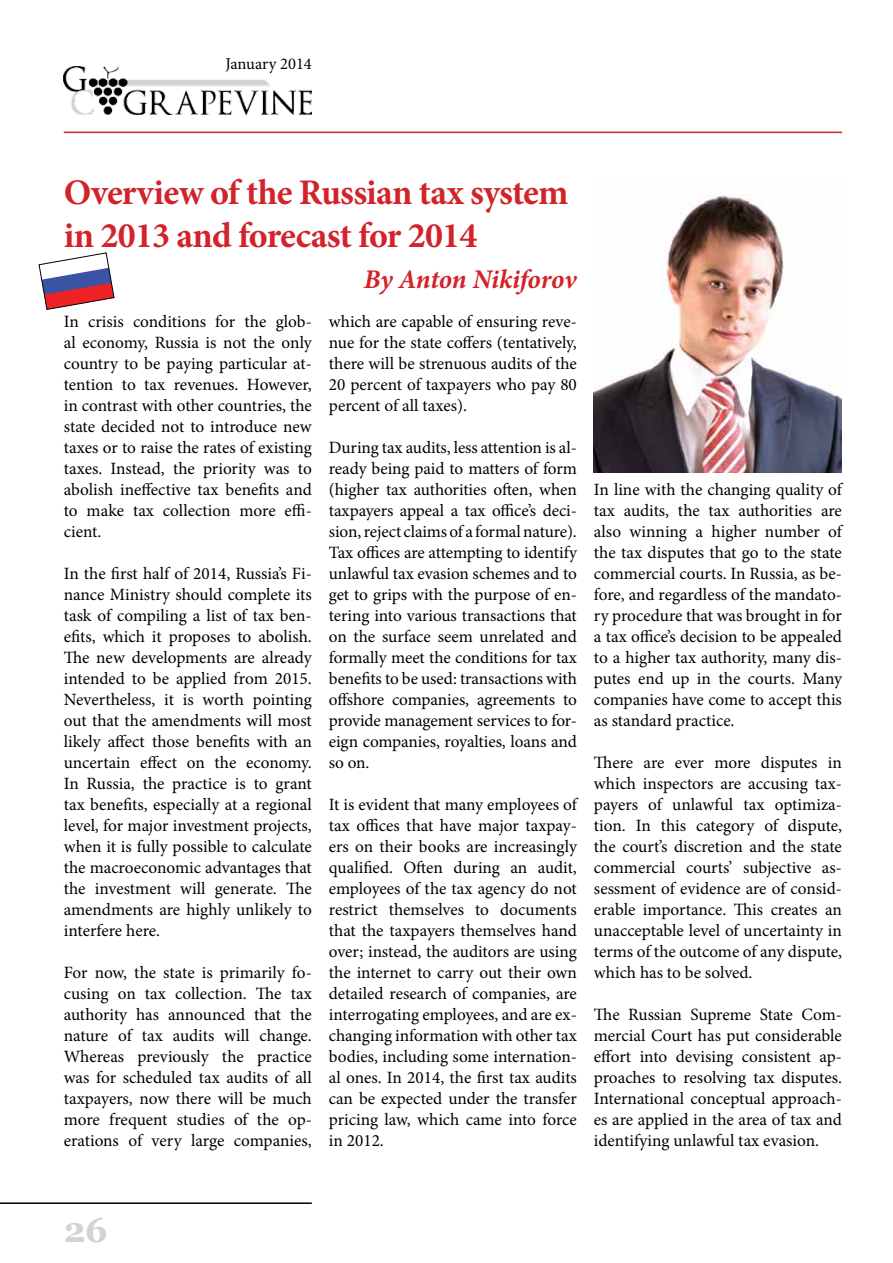
<style>
.page{position:relative;width:893px;height:1263px;background:#fff}
.page>*{position:absolute;margin:0;border:0;box-sizing:border-box;transform-origin:0 0}
.t1{font:700 36px/43.2px "Minion Pro";letter-spacing:-.02em;color:#d2232a}
.t2{font:700 34.95px "Georgia";color:#d1d3d4}
.t3{font:italic 700 27px "Minion Pro";letter-spacing:-.01em;color:#d2232a}
.t4{font:17.25px/21px "Minion Pro";color:#000;text-align:justify}
.t5{font:16.5px "Minion Pro";color:#000}
</style>
<div class="page">
<hr style="left:64px;top:132px;width:778px;height:1px;background:#d2232a">
<hr style="left:0;top:1202px;width:312px;height:2px;background:#000">
<img style="left:64px;top:66px;width:248px;height:48px">
<img style="left:594px;top:194px;width:248px;height:278px">
<svg style="left:39px;top:252px;width:75px;height:58px"></svg>
<p class="t5" style="left:226px;top:53px;width:88px">January 2014</p>
<h1 class="t1" style="left:64px;top:170px;width:506px">Overview of the Russian tax system in 2013 and forecast for 2014</h1>
<h3 class="t3" style="left:364px;top:260px;width:214px">By Anton Nikiforov</h3>
<p class="t4" style="left:64px;top:311px;width:250px">In crisis conditions for the glob&shy;al economy, Russia is not the only country to be paying particular at&shy;tention to tax revenues. However, in contrast with other countries, the state decided not to introduce new taxes or to raise the rates of existing taxes. Instead, the priority was to abolish ineffective tax benefits and to make tax collection more effi&shy;cient.</p>
<p class="t4" style="left:64px;top:563px;width:250px">In the first half of 2014, Russia’s Fi&shy;nance Ministry should complete its task of compiling a list of tax ben&shy;efits, which it proposes to abolish.<br>The new developments are already intended to be applied from 2015.<br>Nevertheless, it is worth pointing out that the amendments will most likely affect those benefits with an uncertain effect on the economy.<br>In Russia, the practice is to grant tax benefits, especially at a regional level, for major investment projects, when it is fully possible to calculate the macroeconomic advantages that the investment will generate. The amendments are highly unlikely to interfere here.</p>
<p class="t4" style="left:64px;top:962px;width:250px">For now, the state is primarily fo&shy;cusing on tax collection. The tax authority has announced that the nature of tax audits will change.<br>Whereas previously the practice was for scheduled tax audits of all taxpayers, now there will be much more frequent studies of the op&shy;erations of very large companies,</p>
<p class="t4" style="left:329px;top:311px;width:250px">which are capable of ensuring reve&shy;nue for the state coffers (tentatively, there will be strenuous audits of the 20 percent of taxpayers who pay 80 percent of all taxes).</p>
<p class="t4" style="left:329px;top:437px;width:250px">During tax audits, less attention is al&shy;ready being paid to matters of form (higher tax authorities often, when taxpayers appeal a tax office’s deci&shy;sion, reject claims of a formal nature).<br>Tax offices are attempting to identify unlawful tax evasion schemes and to get to grips with the purpose of en&shy;tering into various transactions that on the surface seem unrelated and formally meet the conditions for tax benefits to be used: transactions with offshore companies, agreements to provide management services to for&shy;eign companies, royalties, loans and so on.</p>
<p class="t4" style="left:329px;top:794px;width:250px">It is evident that many employees of tax offices that have major taxpay&shy;ers on their books are increasingly qualified. Often during an audit, employees of the tax agency do not restrict themselves to documents that the taxpayers themselves hand over; instead, the auditors are using the internet to carry out their own detailed research of companies, are interrogating employees, and are ex&shy;changing information with other tax bodies, including some internation&shy;al ones. In 2014, the first tax audits can be expected under the transfer pricing law, which came into force in 2012.</p>
<p class="t4" style="left:594px;top:479px;width:250px">In line with the changing quality of tax audits, the tax authorities are also winning a higher number of the tax disputes that go to the state commercial courts. In Russia, as be&shy;fore, and regardless of the mandato&shy;ry procedure that was brought in for a tax office’s decision to be appealed to a higher tax authority, many dis&shy;putes end up in the courts. Many companies have come to accept this as standard practice.</p>
<p class="t4" style="left:594px;top:752px;width:250px">There are ever more disputes in which inspectors are accusing tax&shy;payers of unlawful tax optimiza&shy;tion. In this category of dispute, the court’s discretion and the state commercial courts’ subjective as&shy;sessment of evidence are of consid&shy;erable importance. This creates an unacceptable level of uncertainty in terms of the outcome of any dispute, which has to be solved.</p>
<p class="t4" style="left:594px;top:1003px;width:250px">The Russian Supreme State Com&shy;mercial Court has put considerable effort into devising consistent ap&shy;proaches to resolving tax disputes.<br>International conceptual approach&shy;es are applied in the area of tax and identifying unlawful tax evasion.</p>
<h2 class="t2" style="left:64px;top:1207px;width:45px">26</h2>
</div>
